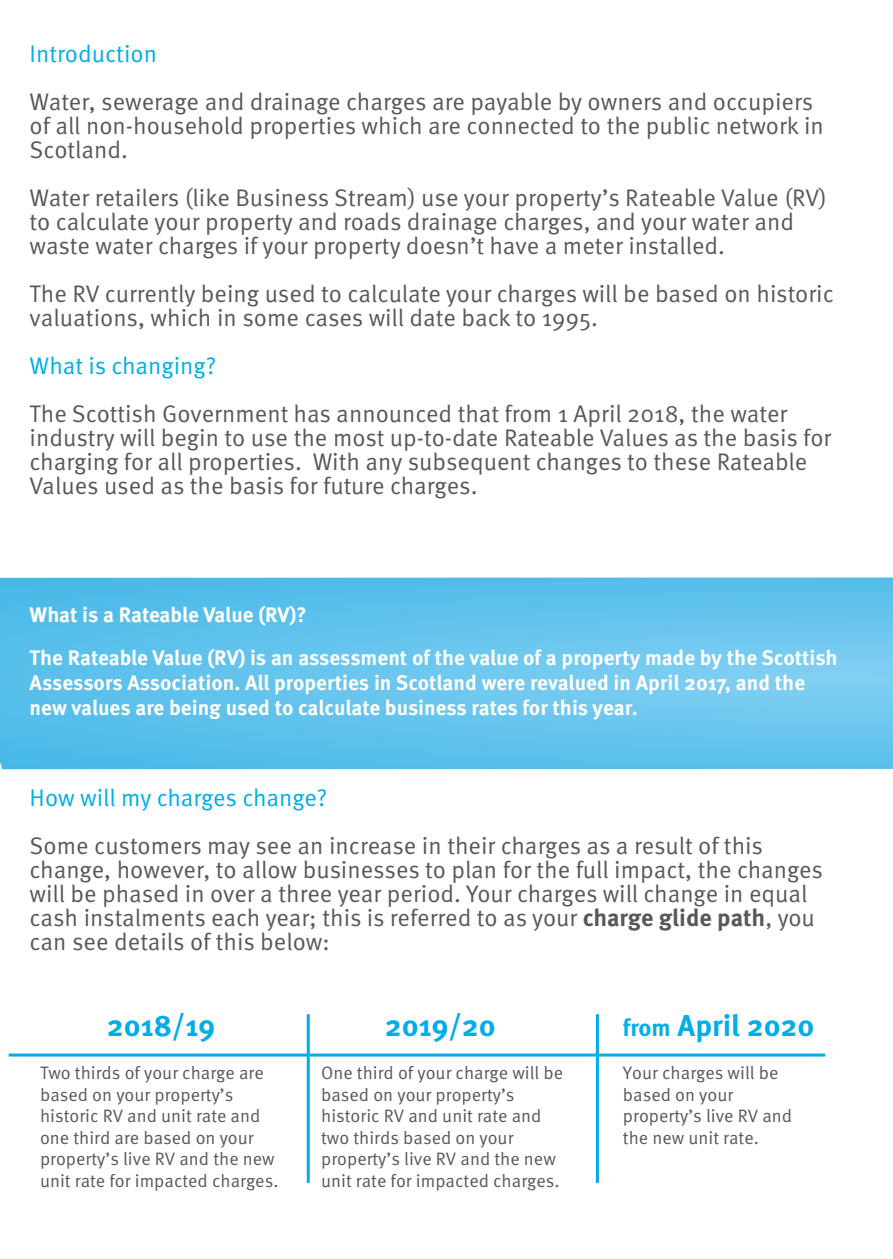
<style>
.page{position:relative;width:893px;height:1259px;background:#fff}
.page>*{position:absolute;margin:0;border:0;box-sizing:border-box;transform-origin:0 0}
.t1{font:700 30px "Meta Pro";color:#00ade9}
.t2{font:24px/24px "Meta Pro";color:#57585a}
.t3{font:24px "Meta Pro";letter-spacing:-.005em;color:#00ade9}
.t4{font:700 21px/25.2px "Meta Pro";color:#fff}
.t5{font:18px/21.6px "Meta Pro";color:#57585a}
.s1{font-weight:700}
.s2{font-size:24px}
</style>
<div class="page">
<svg style="left:0;top:577px;width:893px;height:192px;background:#62c2ec"></svg>
<hr style="left:9px;top:1053px;width:816px;height:3px;background:#00ade9">
<hr style="left:307px;top:1014px;width:3px;height:168px;background:#00ade9">
<hr style="left:596px;top:1014px;width:3px;height:168px;background:#00ade9">
<p class="t3" style="left:30px;top:38px;width:129px">Introduction</p>
<p class="t2" style="left:30px;top:90px;width:796px">Water, sewerage and drainage charges are payable by owners and occupiers of all non-household properties which are connected to the public network in<br>Scotland.</p>
<p class="t2" style="left:30px;top:186px;width:799px">Water retailers (like Business Stream) use your property’s Rateable Value (RV) to calculate your property and roads drainage charges, and your water and waste water charges if your property doesn’t have a meter installed.</p>
<p class="t2" style="left:30px;top:282px;width:806px">The RV currently being used to calculate your charges will be based on historic valuations, which in some cases will date back to 1995.</p>
<p class="t3" style="left:30px;top:350px;width:188px">What is changing?</p>
<p class="t2" style="left:30px;top:402px;width:803px">The Scottish Government has announced that from 1 April 2018, the water industry will begin to use the most up-to-date Rateable Values as the basis for charging for all properties. With any subsequent changes to these Rateable Values used as the basis for future charges.</p>
<p class="t4" style="left:30px;top:602px;width:278px">What is a Rateable Value (RV)?</p>
<p class="t4" style="left:30px;top:645px;width:809px">The Rateable Value (RV) is an assessment of the value of a property made by the Scottish<br>Assessors Association. All properties in Scotland were revalued in April 2017, and the new values are being used to calculate business rates for this year.</p>
<p class="t3" style="left:30px;top:782px;width:299px">How will my charges change?</p>
<p class="t2" style="left:30px;top:834px;width:795px">Some customers may see an increase in their charges as a result of this change, however, to allow businesses to plan for the full impact, the changes will be phased in over a three year period. Your charges will change in equal cash instalments each year; this is referred to as your <span class="s1">charge glide path</span>, you can see details of this below:</p>
<p class="t1" style="left:107px;top:1006px;width:110px">2018/19</p>
<p class="t1" style="left:385px;top:1006px;width:113px">2019/20</p>
<p class="t1" style="left:623px;top:1006px;width:193px"><span class="s2">from</span> April 2020</p>
<p class="t5" style="left:40px;top:1062px;width:240px">Two thirds of your charge are based on your property’s historic RV and unit rate and one third are based on your property’s live RV and the new unit rate for impacted charges.</p>
<p class="t5" style="left:321px;top:1062px;width:244px">One third of your charge will be based on your property’s historic RV and unit rate and two thirds based on your property’s live RV and the new unit rate for impacted charges.</p>
<p class="t5" style="left:623px;top:1062px;width:171px">Your charges will be based on your property’s live RV and the new unit rate.</p>
</div>
